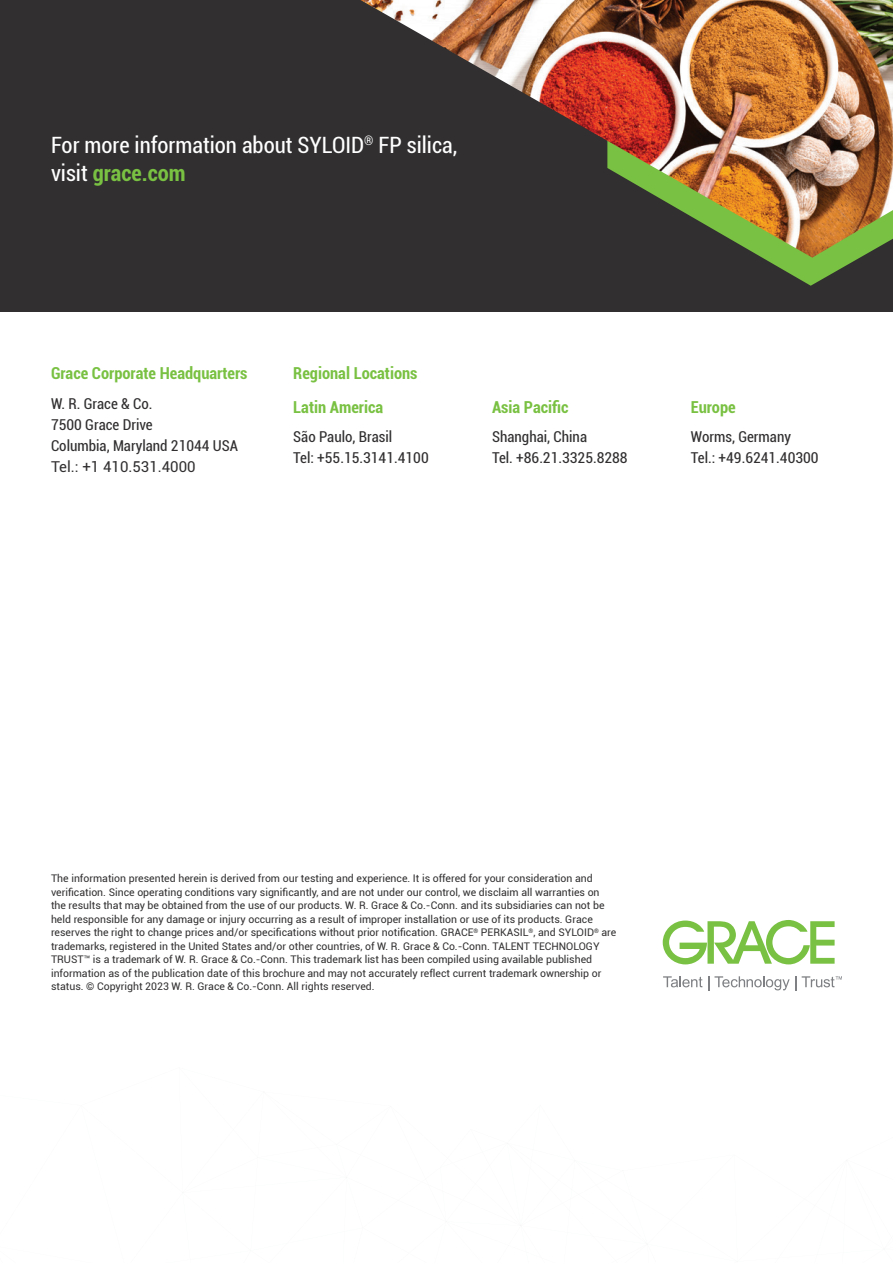
<style>
.page{position:relative;width:893px;height:1263px;background:#fff}
.page>*{position:absolute;margin:0;border:0;box-sizing:border-box;transform-origin:0 0}
.intro{font:condensed 22.5px/28.5px "Roboto";color:#fff}
.t1{font:700 condensed 16.5px "Roboto";color:#79c142}
.body_text{font:condensed 15px/21px "Roboto";color:#312f30}
.body_text-2{font:15px "Roboto";color:#312f30}
.body_text-3{font:10.5px/13.5px "Roboto";color:#312f30}
.s1{font-weight:700;color:#79c142}
</style>
<div class="page">
<div style="left:0;top:0;width:893px;height:311px;background:#312f30"></div>
<svg style="left:763px;top:258px;width:96px;height:28px"></svg>
<img style="left:361px;top:0;width:532px;height:258px">
<svg style="left:663px;top:920px;width:172px;height:44px"></svg>
<svg style="left:663px;top:976px;width:39px;height:11px"></svg>
<svg style="left:708px;top:976px;width:88px;height:14px"></svg>
<svg style="left:802px;top:976px;width:40px;height:11px"></svg>
<p class="intro" style="left:51px;top:130px;width:408px">For more information about SYLOID<sup>®</sup> FP silica, visit <span class="s1">grace.com</span></p>
<h3 class="t1" style="left:51px;top:362px;width:198px">Grace Corporate Headquarters</h3>
<p class="body_text" style="left:51px;top:392px;width:103px">W. R. Grace &amp; Co.</p>
<p class="body_text" style="left:51px;top:413px;width:103px">7500 Grace Drive</p>
<p class="body_text" style="left:51px;top:434px;width:189px">Columbia, Maryland 21044 USA</p>
<p class="body_text-2" style="left:51px;top:456px;width:146px">Tel.: +1 410.531.4000</p>
<h3 class="t1" style="left:293px;top:362px;width:126px">Regional Locations</h3>
<h3 class="t1" style="left:293px;top:395px;width:91px">Latin America</h3>
<p class="body_text" style="left:293px;top:426px;width:137px">São Paulo, Brasil<br>Tel: +55.15.3141.4100</p>
<h3 class="t1" style="left:492px;top:395px;width:78px">Asia Pacific</h3>
<p class="body_text" style="left:492px;top:426px;width:96px">Shanghai, China</p>
<p class="body_text" style="left:492px;top:447px;width:137px">Tel. +86.21.3325.8288</p>
<h3 class="t1" style="left:691px;top:395px;width:46px">Europe</h3>
<p class="body_text" style="left:691px;top:426px;width:102px">Worms, Germany</p>
<p class="body_text" style="left:691px;top:447px;width:129px">Tel.: +49.6241.40300</p>
<p class="body_text-3" style="left:51px;top:871px;width:567px">The information presented herein is derived from our testing and experience. It is offered for your consideration and verification. Since operating conditions vary significantly, and are not under our control, we disclaim all warranties on the results that may be obtained from the use of our products. W. R. Grace &amp; Co.-Conn. and its subsidiaries can not be held responsible for any damage or injury occurring as a result of improper installation or use of its products. Grace reserves the right to change prices and/or specifications without prior notification. GRACE<sup>®</sup> PERKASIL<sup>®</sup>, and SYLOID<sup>®</sup> are trademarks, registered in the United States and/or other countries, of W. R. Grace &amp; Co.-Conn. TALENT TECHNOLOGY TRUST™ is a trademark of W. R. Grace &amp; Co.-Conn. This trademark list has been compiled using available published information as of the publication date of this brochure and may not accurately reflect current trademark ownership or status. © Copyright 2023 W. R. Grace &amp; Co.-Conn. All rights reserved.</p>
</div>
